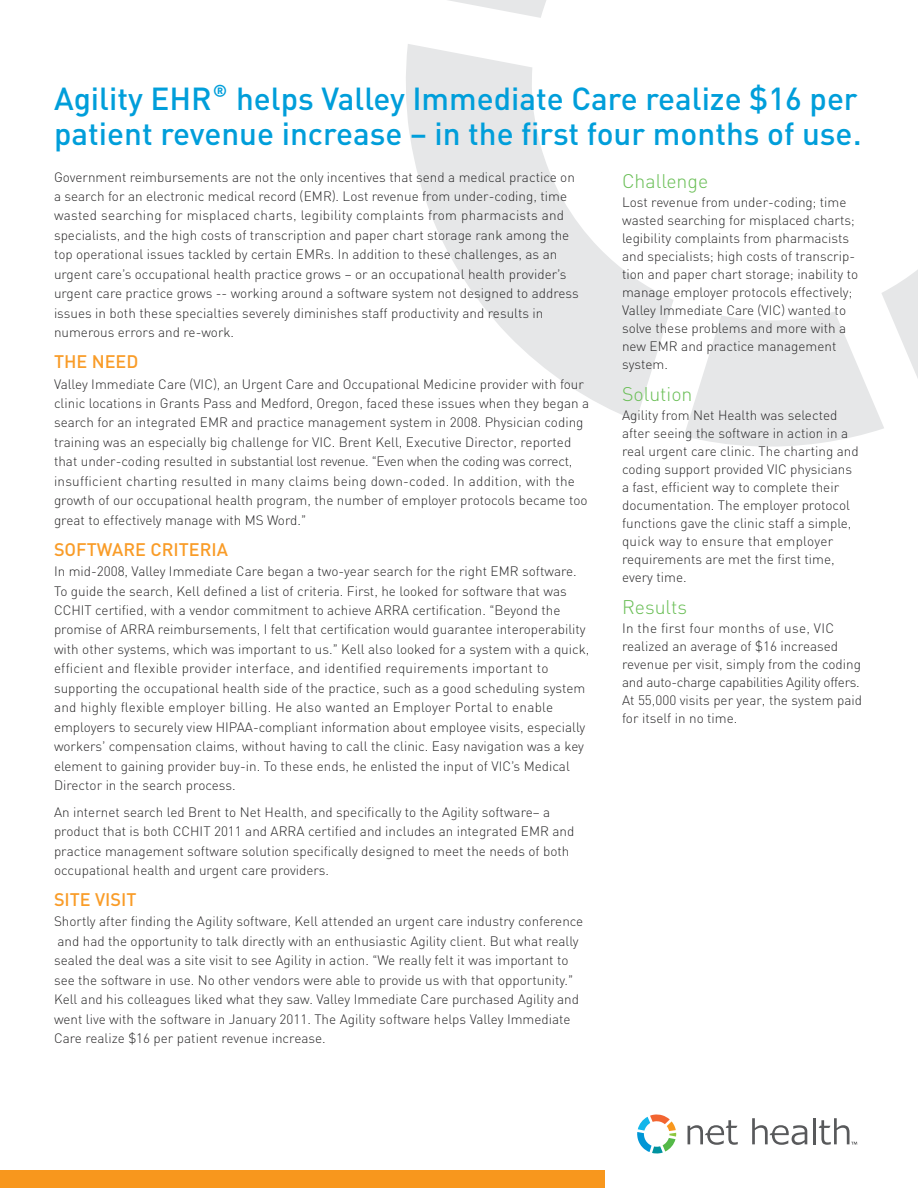
<style>
.page{position:relative;width:918px;height:1188px;background:#fff}
.page>*{position:absolute;margin:0;border:0;box-sizing:border-box;transform-origin:0 0}
.t1{font:500 31.5px/34.5px "PNC Sans";color:#009eda}
.t2{font:300 19.5px "PNC Sans";color:#69be55}
.t3{font:500 18px "PNC Sans";color:#f99c28}
.t4{font:300 13.5px/19.5px "PNC Sans";color:#292829}
</style>
<div class="page">
<svg style="left:684px;top:270px;width:234px;height:177px"></svg>
<svg style="left:448px;top:0;width:98px;height:18px"></svg>
<svg style="left:406px;top:44px;width:267px;height:377px"></svg>
<svg style="left:637px;top:1114px;width:39px;height:40px"></svg>
<svg style="left:688px;top:1120px;width:50px;height:25px"></svg>
<svg style="left:752px;top:1118px;width:55px;height:27px"></svg>
<hr style="left:813px;top:1118px;width:3px;height:26px;background:#58595b">
<svg style="left:819px;top:1118px;width:38px;height:27px"></svg>
<div style="left:0;top:1171px;width:604px;height:17px;background:#f8971d"></div>
<h1 class="t1" style="left:54px;top:81px;width:810px">Agility EHR® helps Valley Immediate Care realize $16 per patient revenue increase – in the first four months of use.</h1>
<h2 class="t2" style="left:622px;top:169px;width:88px">Challenge</h2>
<p class="t4" style="left:622px;top:193px;width:238px;line-height:18px">Lost revenue from under-coding; time wasted searching for misplaced charts; legibility complaints from pharmacists and specialists; high costs of transcrip&shy;tion and paper chart storage; inability to manage employer protocols effectively; Valley Immediate Care (VIC) wanted to solve these problems and more with a new EMR and practice management system.</p>
<h2 class="t2" style="left:622px;top:382px;width:72px">Solution</h2>
<p class="t4" style="left:622px;top:406px;width:238px;line-height:18px">Agility from Net Health was selected after seeing the software in action in a real urgent care clinic. The charting and coding support provided VIC physicians a fast, efficient way to complete their documentation. The employer protocol functions gave the clinic staff a simple, quick way to ensure that employer requirements are met the first time, every time.</p>
<h2 class="t2" style="left:622px;top:595px;width:67px">Results</h2>
<p class="t4" style="left:622px;top:619px;width:242px;line-height:18px">In the first four months of use, VIC realized an average of $16 increased revenue per visit, simply from the coding and auto-charge capabilities Agility offers.<br>At 55,000 visits per year, the system paid for itself in no time.</p>
<p class="t4" style="left:54px;top:167px;width:526px">Government reimbursements are not the only incentives that send a medical practice on a search for an electronic medical record (EMR). Lost revenue from under-coding, time wasted searching for misplaced charts, legibility complaints from pharmacists and specialists, and the high costs of transcription and paper chart storage rank among the top operational issues tackled by certain EMRs. In addition to these challenges, as an urgent care’s occupational health practice grows – or an occupational health provider’s urgent care practice grows -- working around a software system not designed to address issues in both these specialties severely diminishes staff productivity and results in numerous errors and re-work.</p>
<h3 class="t3" style="left:54px;top:350px;width:86px">THE NEED</h3>
<p class="t4" style="left:54px;top:374px;width:537px">Valley Immediate Care (VIC), an Urgent Care and Occupational Medicine provider with four clinic locations in Grants Pass and Medford, Oregon, faced these issues when they began a search for an integrated EMR and practice management system in 2008. Physician coding training was an especially big challenge for VIC. Brent Kell, Executive Director, reported that under-coding resulted in substantial lost revenue. “Even when the coding was correct, insufficient charting resulted in many claims being down-coded. In addition, with the growth of our occupational health program, the number of employer protocols became too great to effectively manage with MS Word.”</p>
<h3 class="t3" style="left:54px;top:538px;width:176px">SOFTWARE CRITERIA</h3>
<p class="t4" style="left:54px;top:561px;width:537px">In mid-2008, Valley Immediate Care began a two-year search for the right EMR software.<br>To guide the search, Kell defined a list of criteria. First, he looked for software that was CCHIT certified, with a vendor commitment to achieve ARRA certification. “Beyond the promise of ARRA reimbursements, I felt that certification would guarantee interoperability with other systems, which was important to us.” Kell also looked for a system with a quick, efficient and flexible provider interface, and identified requirements important to supporting the occupational health side of the practice, such as a good scheduling system and highly flexible employer billing. He also wanted an Employer Portal to enable employers to securely view HIPAA-compliant information about employee visits, especially workers’ compensation claims, without having to call the clinic. Easy navigation was a key element to gaining provider buy-in. To these ends, he enlisted the input of VIC’s Medical Director in the search process.</p>
<p class="t4" style="left:54px;top:802px;width:522px">An internet search led Brent to Net Health, and specifically to the Agility software– a product that is both CCHIT 2011 and ARRA certified and includes an integrated EMR and practice management software solution specifically designed to meet the needs of both occupational health and urgent care providers.</p>
<h3 class="t3" style="left:54px;top:888px;width:84px">SITE VISIT</h3>
<p class="t4" style="left:54px;top:912px;width:531px">Shortly after finding the Agility software, Kell attended an urgent care industry conference and had the opportunity to talk directly with an enthusiastic Agility client. But what really sealed the deal was a site visit to see Agility in action. “We really felt it was important to see the software in use. No other vendors were able to provide us with that opportunity.” Kell and his colleagues liked what they saw. Valley Immediate Care purchased Agility and went live with the software in January 2011. The Agility software helps Valley Immediate Care realize $16 per patient revenue increase.</p>
</div>
